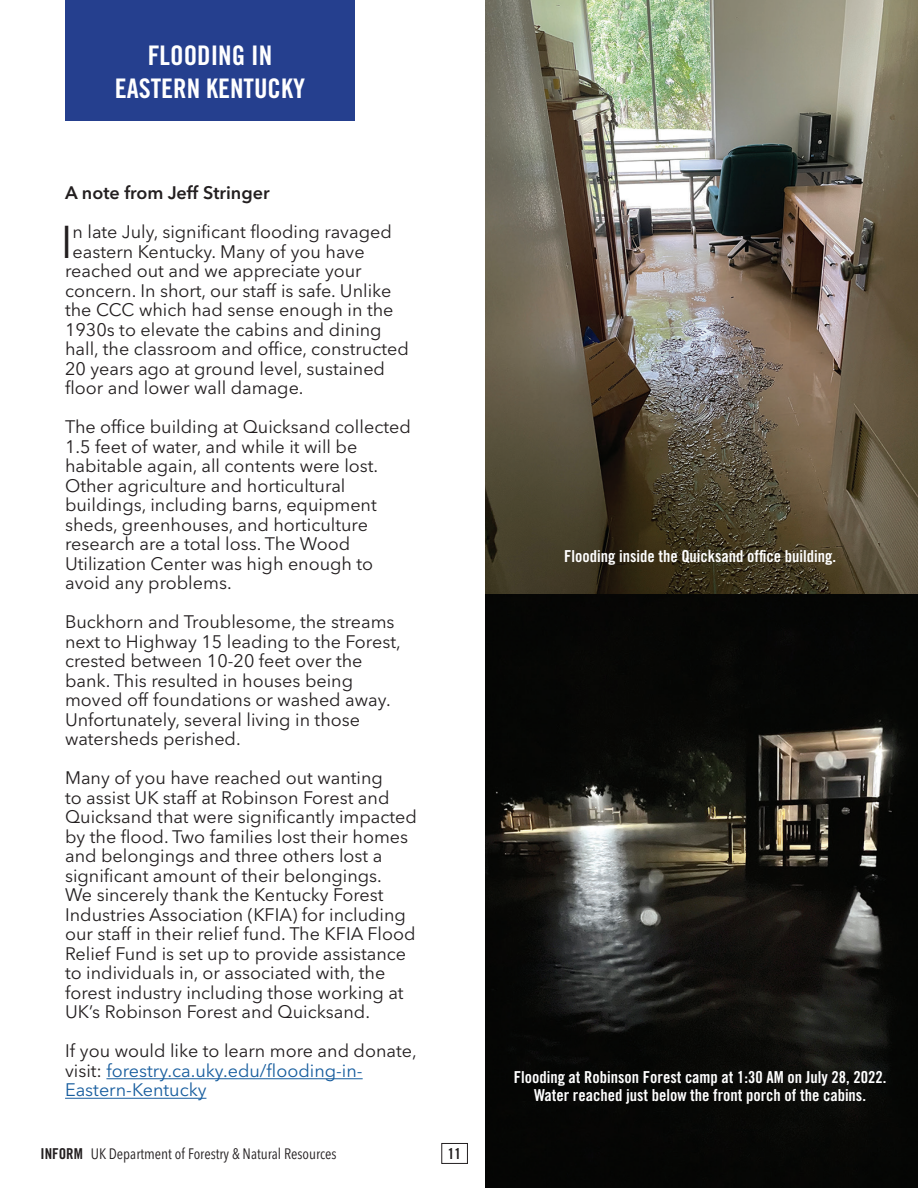
<style>
.page{position:relative;width:918px;height:1188px;background:#fff}
.page>*{position:absolute;margin:0;border:0;box-sizing:border-box;transform-origin:0 0}
.t1{font:45.6px "Avenir Next LT Pro";color:#231f20}
.t2{font:27px/32.4px "Trade Gothic LT Pro Bd Cn 20";color:#fff;text-align:center}
.t3{font:18px/19.5px "Avenir Next LT Pro";color:#231f20}
.t4{font:18px/19.5px "Avenir Next LT Pro";color:#175d9e}
.t5{font:600 18px "Avenir Next LT Pro";color:#231f20}
.Article_Title{font:16.5px/18px "Trade Gothic LT Pro Bd Cn 20";color:#fff;text-align:center}
.t6{font:condensed 15px "Avenir Next LT Pro";color:#231f20}
.t7{font:15px "Trade Gothic LT Pro Bd Cn 20";color:#231f20}
.s1{color:#231f20}
.s2{font-family:"Trade Gothic LT Pro Bd Cn 20";font-stretch:normal}
</style>
<div class="page">
<svg style="left:441px;top:1143px;width:27px;height:21px"></svg>
<div style="left:65px;top:0;width:290px;height:121px;background:#253f8e"></div>
<hr style="left:106px;top:1078px;width:257px;height:1px;background:#175d9e">
<hr style="left:65px;top:1098px;width:141px;height:1px;background:#175d9e">
<img style="left:485px;top:0;width:433px;height:1188px">
<p class="t2" style="left:115px;top:39px;width:192px">FLOODING IN<br>EASTERN KENTUCKY</p>
<p class="t5" style="left:65px;top:182px;width:206px">A note from Jeff Stringer</p>
<p class="t1" style="left:61px;top:215px;width:13px">I</p>
<p class="t3" style="left:73px;top:222px;width:321px">n late July, significant flooding ravaged</p>
<p class="t3" style="left:73px;top:242px;width:294px">eastern Kentucky. Many of you have</p>
<p class="t3" style="left:65px;top:261px;width:298px">reached out and we appreciate your</p>
<p class="t3" style="left:65px;top:281px;width:328px">concern. In short, our staff is safe. Unlike</p>
<p class="t3" style="left:65px;top:300px;width:330px">the CCC which had sense enough in the</p>
<p class="t3" style="left:65px;top:320px;width:318px">1930s to elevate the cabins and dining</p>
<p class="t3" style="left:65px;top:339px;width:345px">hall, the classroom and office, constructed</p>
<p class="t3" style="left:65px;top:359px;width:322px">20 years ago at ground level, sustained</p>
<p class="t3" style="left:65px;top:378px;width:240px">floor and lower wall damage.</p>
<p class="t3" style="left:65px;top:417px;width:347px">The office building at Quicksand collected 1.5 feet of water, and while it will be habitable again, all contents were lost.<br>Other agriculture and horticultural buildings, including barns, equipment sheds, greenhouses, and horticulture research are a total loss. The Wood Utilization Center was high enough to avoid any problems.</p>
<p class="t3" style="left:65px;top:612px;width:337px">Buckhorn and Troublesome, the streams next to Highway 15 leading to the Forest, crested between 10-20 feet over the bank. This resulted in houses being moved off foundations or washed away.<br>Unfortunately, several living in those watersheds perished.</p>
<p class="t3" style="left:65px;top:768px;width:353px">Many of you have reached out wanting<br>to assist UK staff at Robinson Forest and Quicksand that were significantly impacted by the flood. Two families lost their homes and belongings and three others lost a significant amount of their belongings.<br>We sincerely thank the Kentucky Forest Industries Association (KFIA) for including our staff in their relief fund. The KFIA Flood Relief Fund is set up to provide assistance to individuals in, or associated with, the forest industry including those working at UK’s Robinson Forest and Quicksand.</p>
<p class="t4" style="left:65px;top:1041px;width:353px"><span class="s1">If you would like to learn more and donate, visit:</span> forestry.ca.uky.edu/flooding-in-<br>Eastern-Kentucky</p>
<p class="t6" style="left:40px;top:1145px;width:298px"><span class="s2">INFORM</span> UK Department of Forestry &amp; Natural Resources</p>
<p class="t7" style="left:448px;top:1144px;width:15px">11</p>
<p class="Article_Title" style="left:564px;top:547px;width:274px">Flooding inside the Quicksand office building.</p>
<p class="Article_Title" style="left:514px;top:1068px;width:374px">Flooding at Robinson Forest camp at 1:30 AM on July 28, 2022.<br>Water reached just below the front porch of the cabins.</p>
</div>
